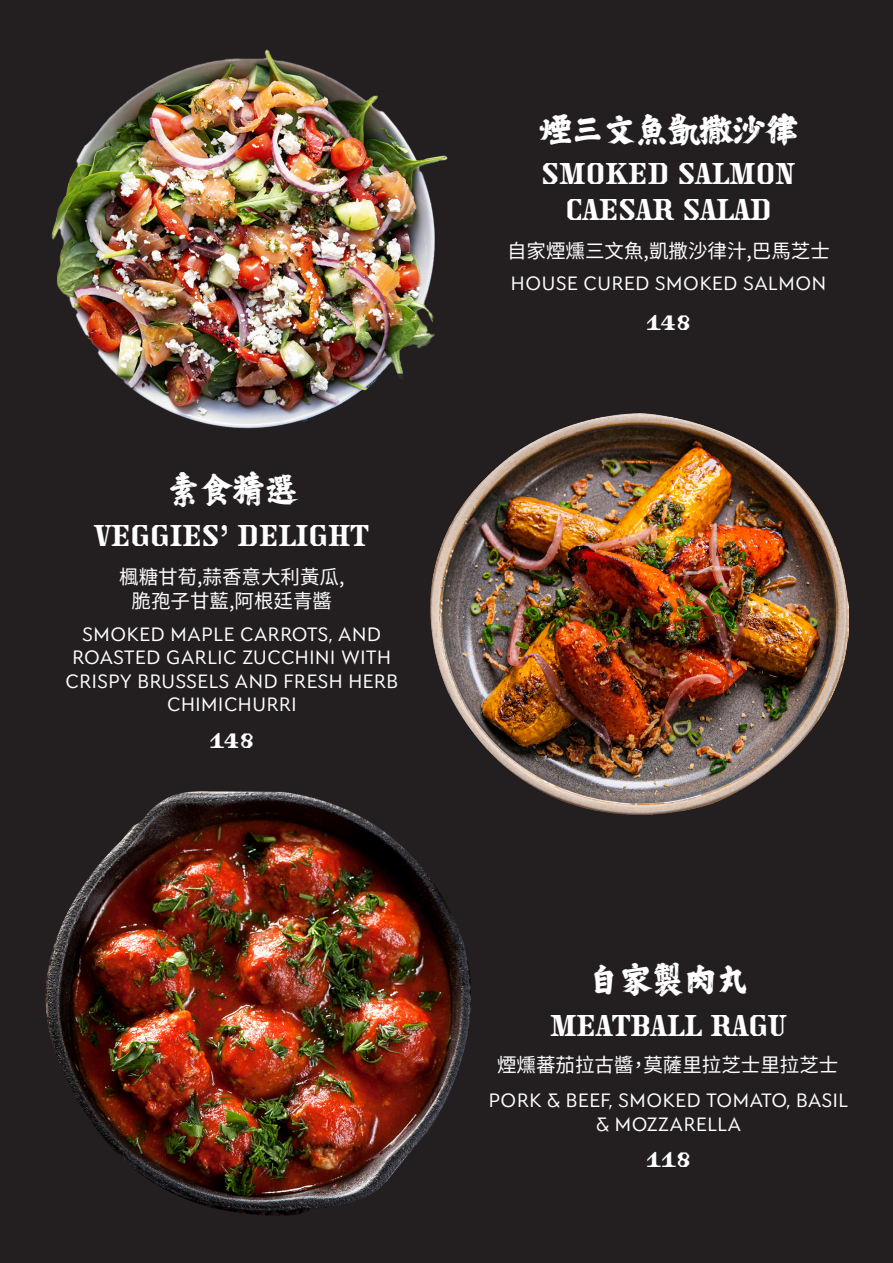
<style>
.page{position:relative;width:893px;height:1263px;background:#231f20}
.page>*{position:absolute;margin:0;border:0;box-sizing:border-box;transform-origin:0 0}
.t1{font:30px/36px "STF Traktoretka CE";color:#fff;text-align:center}
.t2{font:30px "Hanyi Senty Pagoda";color:#fff}
.t3{font:27px "STF Traktoretka CE";color:#fff}
.t4{font:19.5px/23.4px "Seven One Eight";color:#fff;text-align:center}
.t5{font:19.5px "Source Han Sans HC";color:#fff}
</style>
<div class="page">
<img style="left:52px;top:49px;width:396px;height:379px">
<img style="left:430px;top:413px;width:419px;height:402px">
<img style="left:45px;top:791px;width:426px;height:424px">
<p class="t2" style="left:167px;top:470px;width:130px">素食精選</p>
<p class="t1" style="left:95px;top:520px;width:275px">VEGGIES’ DELIGHT</p>
<p class="t5" style="left:119px;top:566px;width:227px">楓糖甘荀,蒜香意大利黃瓜,</p>
<p class="t5" style="left:132px;top:589px;width:202px">脆孢子甘藍,阿根廷青醬</p>
<p class="t4" style="left:65px;top:622px;width:335px">SMOKED MAPLE CARROTS, AND<br>ROASTED GARLIC ZUCCHINI WITH<br>CRISPY BRUSSELS AND FRESH HERB<br>CHIMICHURRI</p>
<p class="t3" style="left:209px;top:723px;width:47px">148</p>
<p class="t2" style="left:540px;top:110px;width:259px">煙三文魚凱撒沙律</p>
<p class="t1" style="left:542px;top:158px;width:255px">SMOKED SALMON<br>CAESAR SALAD</p>
<p class="t5" style="left:507px;top:240px;width:324px">自家煙燻三文魚,凱撒沙律汁,巴馬芝士</p>
<p class="t4" style="left:511px;top:271px;width:317px">HOUSE CURED SMOKED SALMON</p>
<p class="t3" style="left:646px;top:305px;width:47px">148</p>
<p class="t2" style="left:588px;top:960px;width:163px">自家製肉丸</p>
<p class="t1" style="left:550px;top:1010px;width:239px">MEATBALL RAGU</p>
<p class="t5" style="left:497px;top:1053px;width:343px">煙燻蕃茄拉古醬，莫薩里拉芝士里拉芝士</p>
<p class="t4" style="left:489px;top:1088px;width:361px">PORK &amp; BEEF, SMOKED TOMATO, BASIL &amp; MOZZARELLA</p>
<p class="t3" style="left:646px;top:1142px;width:47px">118</p>
</div>
